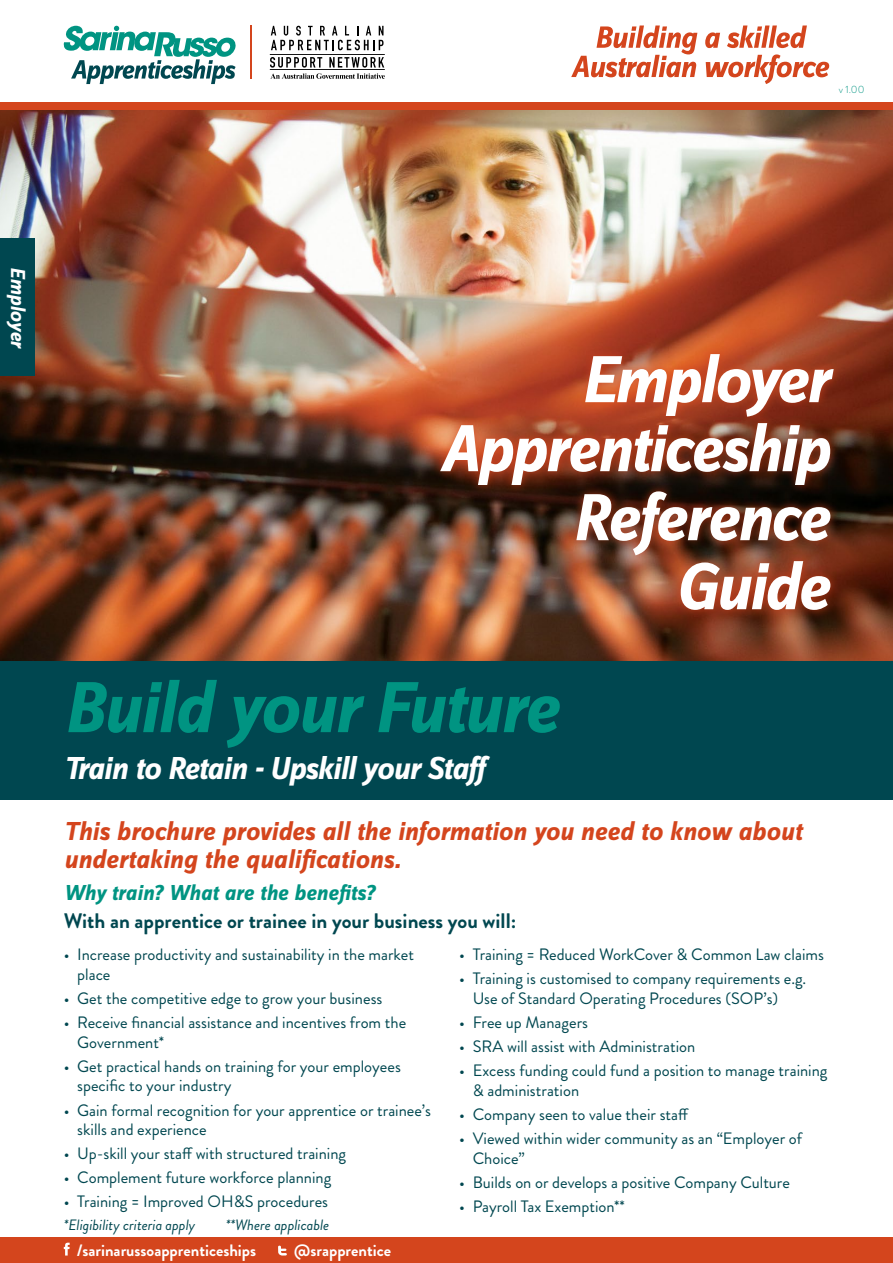
<style>
.page{position:relative;width:893px;height:1263px;background:#fff}
.page>*{position:absolute;margin:0;border:0;box-sizing:border-box;transform-origin:0 0}
.t1{font:italic 700 75px "Zine Sans Dis OT";letter-spacing:-.025em;color:#009482}
.t2{font:italic 700 69px/69px "Zine Sans Dis OT";letter-spacing:-.035em;color:#fff;text-align:right}
.t3{font:italic 700 33px "Zine Sans Dis OT";letter-spacing:-.025em;color:#fff}
.t4{font:italic 700 27px/28.5px "Zine Sans Dis OT";color:#d4451d}
.t5{font:italic 700 22.5px "Zine Sans Dis OT";color:#009482}
.t6{font:700 21px "Brandon Grotesque";color:#004750}
.t7{font:italic 700 21px "Zine Sans Dis OT";color:#fff}
.t8{font:16.5px/19.8px "Brandon Grotesque";color:#004750}
.t9{font:700 16.5px "Brandon Grotesque";color:#fff}
.t10{font:italic 15px "Brandon Grotesque";color:#004750}
.t11{font:300 10.5px "Brandon Grotesque";color:#009482}
</style>
<div class="page">
<img style="left:0;top:110px;width:893px;height:551px">
<div style="left:0;top:102px;width:893px;height:8px;background:#d4451d"></div>
<svg style="left:705px;top:32px;width:15px;height:16px"></svg>
<svg style="left:727px;top:26px;width:80px;height:22px"></svg>
<svg style="left:571px;top:26px;width:126px;height:51px"></svg>
<svg style="left:706px;top:54px;width:123px;height:30px"></svg>
<div style="left:0;top:661px;width:893px;height:138px;background:#004750"></div>
<div style="left:0;top:1237px;width:893px;height:26px;background:#d4451d"></div>
<div style="left:0;top:238px;width:34px;height:138px;background:#004750"></div>
<svg style="left:64px;top:1243px;width:6px;height:12px"></svg>
<svg style="left:278px;top:1245px;width:9px;height:10px"></svg>
<div style="left:432px;top:345px;width:411px;height:274px;background:#d4451d;opacity:.75"></div>
<hr style="left:250px;top:26px;width:2px;height:53px;background:#d4451d">
<svg style="left:270px;top:26px;width:115px;height:53px"></svg>
<svg style="left:64px;top:26px;width:172px;height:58px"></svg>
<p class="t11" style="left:839px;top:82px;width:27px">v 1.00</p>
<p class="t7" style="left:29px;top:267px;width:83px;rotate:90deg">Employer</p>
<h2 class="t2" style="left:439px;top:348px;width:391px">Employer<br>Apprenticeship<br>Reference<br>Guide</h2>
<h1 class="t1" style="left:64px;top:669px;width:496px">Build your Future</h1>
<h3 class="t3" style="left:64px;top:751px;width:423px">Train to Retain - Upskill your Staff</h3>
<h3 class="t4" style="left:64px;top:818px;width:740px">This brochure provides all the information you need to know about undertaking the qualifications.</h3>
<h3 class="t5" style="left:64px;top:881px;width:313px">Why train? What are the benefits?</h3>
<p class="t6" style="left:64px;top:906px;width:454px">With an apprentice or trainee in your business you will:</p>
<p class="t8" style="left:77px;top:944px;width:338px;text-indent:-13px">• Increase productivity and sustainability in the market place</p>
<p class="t8" style="left:64px;top:988px;width:320px">• Get the competitive edge to grow your business</p>
<p class="t8" style="left:77px;top:1012px;width:330px;text-indent:-13px">• Receive financial assistance and incentives from the<br>Government*</p>
<p class="t8" style="left:77px;top:1056px;width:325px;text-indent:-13px">• Get practical hands on training for your employees specific to your industry</p>
<p class="t8" style="left:77px;top:1100px;width:355px;text-indent:-13px">• Gain formal recognition for your apprentice or trainee’s skills and experience</p>
<p class="t8" style="left:64px;top:1144px;width:284px">• Up-skill your staff with structured training</p>
<p class="t8" style="left:64px;top:1168px;width:269px">• Complement future workforce planning</p>
<p class="t8" style="left:64px;top:1192px;width:266px">• Training = Improved OH&amp;S procedures</p>
<p class="t10" style="left:64px;top:1214px;width:133px">*Eligibility criteria apply</p>
<p class="t10" style="left:226px;top:1214px;width:105px">**Where applicable</p>
<p class="t9" style="left:77px;top:1238px;width:181px">/sarinarussoapprenticeships</p>
<p class="t9" style="left:294px;top:1238px;width:98px">@srapprentice</p>
<p class="t8" style="left:459px;top:944px;width:366px">• Training = Reduced WorkCover &amp; Common Law claims</p>
<p class="t8" style="left:473px;top:968px;width:335px;text-indent:-13px">• Training is customised to company requirements e.g.<br>Use of Standard Operating Procedures (SOP’s)</p>
<p class="t8" style="left:459px;top:1012px;width:130px">• Free up Managers</p>
<p class="t8" style="left:459px;top:1036px;width:238px">• SRA will assist with Administration</p>
<p class="t8" style="left:473px;top:1060px;width:356px;text-indent:-13px">• Excess funding could fund a position to manage training &amp; administration</p>
<p class="t8" style="left:459px;top:1104px;width:231px">• Company seen to value their staff</p>
<p class="t8" style="left:473px;top:1128px;width:331px;text-indent:-13px">• Viewed within wider community as an “Employer of<br>Choice”</p>
<p class="t8" style="left:459px;top:1172px;width:332px">• Builds on or develops a positive Company Culture</p>
<p class="t8" style="left:459px;top:1196px;width:167px">• Payroll Tax Exemption**</p>
</div>
